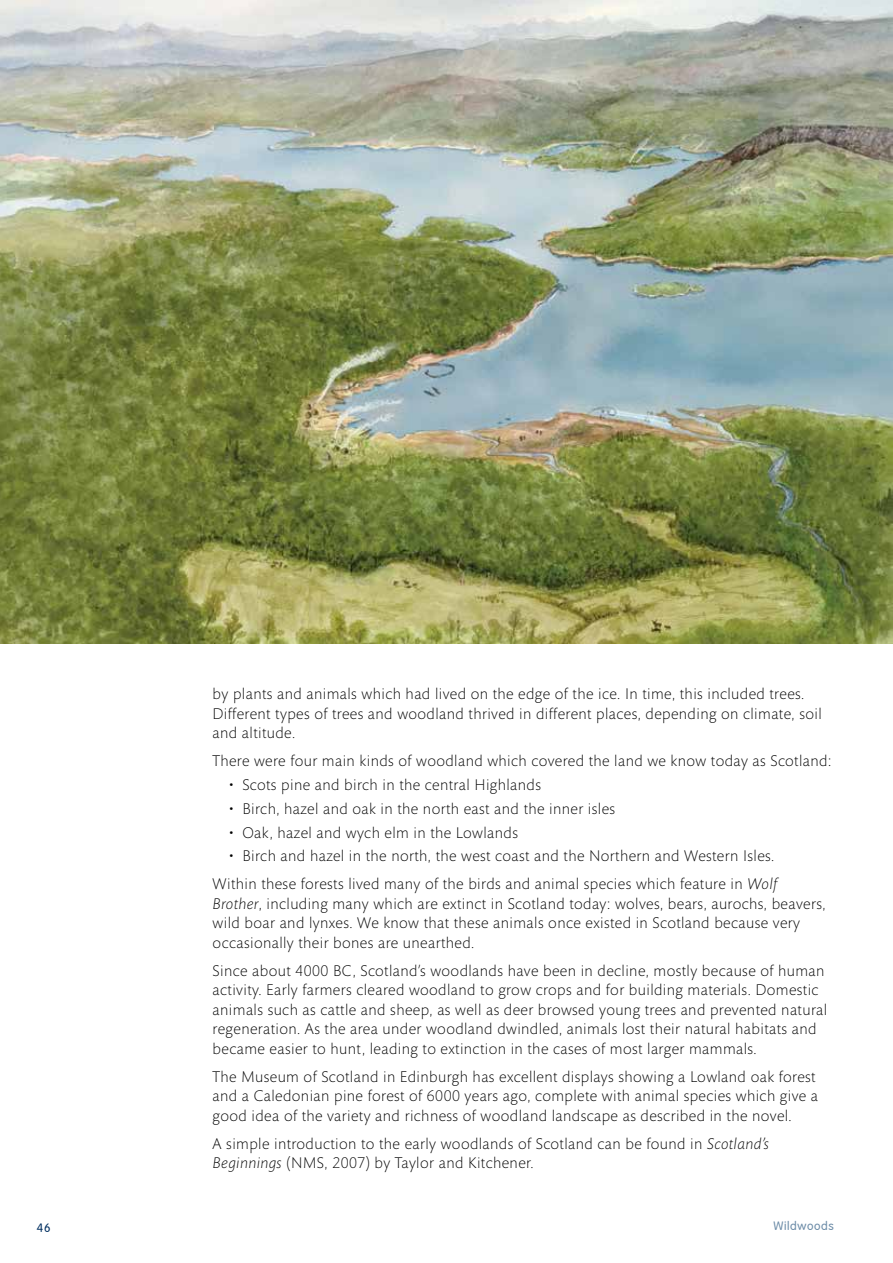
<style>
.page{position:relative;width:893px;height:1263px;background:#fff}
.page>*{position:absolute;margin:0;border:0;box-sizing:border-box;transform-origin:0 0}
.t1{font:300 15.75px/19.5px "Mundo Sans Std";letter-spacing:.025em;color:#000}
.t2{font:300 12px "VAG Rounded";letter-spacing:.05em;color:#6b8ba7}
.t3{font:300 12px "VAG Rounded";color:#002f60}
.s1{font-style:italic}
</style>
<div class="page">
<img style="left:0;top:0;width:893px;height:643px">
<p class="t1" style="left:213px;top:685px;width:611px">by plants and animals which had lived on the edge of the ice. In time, this included trees.<br>Different types of trees and woodland thrived in different places, depending on climate, soil and altitude.</p>
<p class="t1" style="left:213px;top:752px;width:620px">There were four main kinds of woodland which covered the land we know today as Scotland:</p>
<p class="t1" style="left:230px;top:776px;width:313px">• Scots pine and birch in the central Highlands</p>
<p class="t1" style="left:230px;top:799px;width:387px">• Birch, hazel and oak in the north east and the inner isles</p>
<p class="t1" style="left:230px;top:823px;width:290px">• Oak, hazel and wych elm in the Lowlands</p>
<p class="t1" style="left:213px;top:842px;width:566px;line-height:28px;text-align:right">• Birch and hazel in the north, the west coast and the Northern and Western Isles.<br>Within these forests lived many of the birds and animal species which feature in <span class="s1">Wolf</span></p>
<p class="t1" style="left:213px;top:894px;width:614px"><span class="s1">Brother</span>, including many which are extinct in Scotland today: wolves, bears, aurochs, beavers, wild boar and lynxes. We know that these animals once existed in Scotland because very occasionally their bones are unearthed.</p>
<p class="t1" style="left:213px;top:961px;width:616px">Since about 4000 BC, Scotland’s woodlands have been in decline, mostly because of human activity. Early farmers cleared woodland to grow crops and for building materials. Domestic animals such as cattle and sheep, as well as deer browsed young trees and prevented natural regeneration. As the area under woodland dwindled, animals lost their natural habitats and became easier to hunt, leading to extinction in the cases of most larger mammals.</p>
<p class="t1" style="left:213px;top:1067px;width:607px">The Museum of Scotland in Edinburgh has excellent displays showing a Lowland oak forest and a Caledonian pine forest of 6000 years ago, complete with animal species which give a good idea of the variety and richness of woodland landscape as described in the novel.</p>
<p class="t1" style="left:213px;top:1134px;width:558px">A simple introduction to the early woodlands of Scotland can be found in <span class="s1">Scotland’s<br>Beginnings</span> (NMS, 2007) by Taylor and Kitchener.</p>
<p class="t3" style="left:37px;top:1221px;width:15px">46</p>
<p class="t2" style="left:774px;top:1219px;width:62px">Wildwoods</p>
</div>
